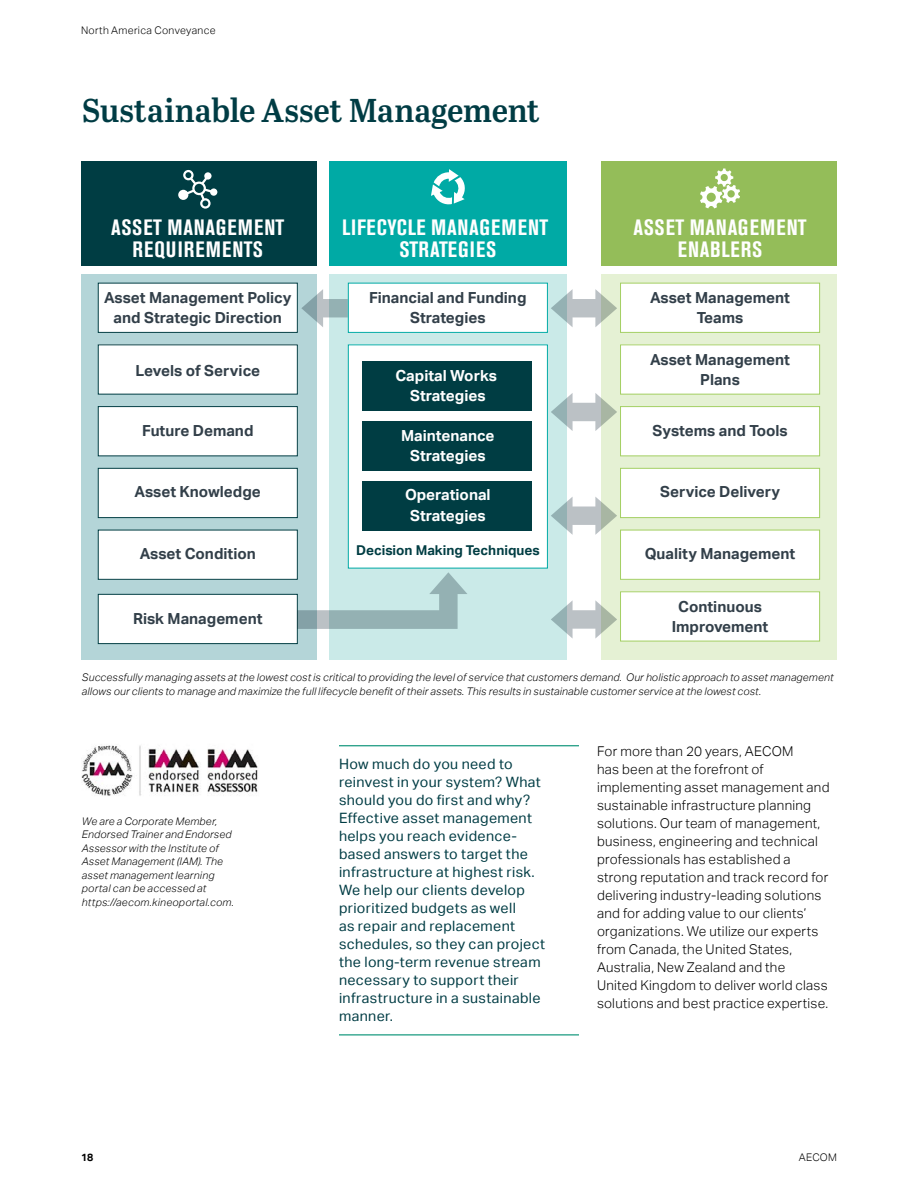
<style>
.page{position:relative;width:918px;height:1188px;background:#fff}
.page>*{position:absolute;margin:0;border:0;box-sizing:border-box;transform-origin:0 0}
.t1{font:33px "Abril Titling Sb";letter-spacing:-.005em;color:#003c44}
.t2{font:700 condensed 22.05px/22px "Akzidenz Grotesk BE";letter-spacing:.035em;color:#fff;text-align:center}
.t3{font:700 15.3px/20.4px "AECOM Sans";color:#323f49;text-align:center}
.t4{font:700 15.3px/20.4px "AECOM Sans";color:#fff;text-align:center}
.t5{font:14.25px/18px "AECOM Sans";letter-spacing:.025em;color:#003c44}
.t6{font:300 13.5px/18px "AECOM Sans";letter-spacing:.02em;color:#000}
.t7{font:700 13.5px "AECOM Sans";color:#003d43}
.t8{font:italic 300 10.5px/13.5px "AECOM Sans";letter-spacing:.015em;color:#000}
.t9{font:300 10.5px "AECOM Sans";letter-spacing:.025em;color:#000}
.t10{font:700 10.5px "AECOM Sans";color:#000}
</style>
<div class="page">
<div style="left:81px;top:274px;width:235px;height:386px;background:#b4d5d8"></div>
<div style="left:329px;top:274px;width:237px;height:386px;background:#caeae8"></div>
<div style="left:601px;top:274px;width:236px;height:386px;background:#e5f1d4"></div>
<div style="left:81px;top:162px;width:235px;height:104px;background:#003d43"></div>
<svg style="left:178px;top:170px;width:39px;height:39px"></svg>
<div style="left:329px;top:162px;width:237px;height:104px;background:#00aaa5"></div>
<svg style="left:431px;top:169px;width:34px;height:36px"></svg>
<div style="left:601px;top:162px;width:236px;height:104px;background:#94bd59"></div>
<svg style="left:700px;top:168px;width:40px;height:40px"></svg>
<svg style="left:551px;top:289px;width:66px;height:38px"></svg>
<svg style="left:551px;top:393px;width:66px;height:38px"></svg>
<svg style="left:551px;top:497px;width:66px;height:38px"></svg>
<svg style="left:551px;top:600px;width:66px;height:39px"></svg>
<svg style="left:301px;top:289px;width:47px;height:38px"></svg>
<div style="left:621px;top:283px;width:199px;height:49px;background:#fff"></div>
<div style="left:620px;top:283px;width:200px;height:50px;border:1px solid #a3cf62"></div>
<div style="left:621px;top:345px;width:199px;height:49px;background:#fff"></div>
<div style="left:620px;top:344px;width:200px;height:51px;border:1px solid #a3cf62"></div>
<div style="left:621px;top:407px;width:199px;height:49px;background:#fff"></div>
<div style="left:620px;top:406px;width:200px;height:50px;border:1px solid #a3cf62"></div>
<div style="left:621px;top:468px;width:199px;height:50px;background:#fff"></div>
<div style="left:620px;top:468px;width:200px;height:50px;border:1px solid #a3cf62"></div>
<div style="left:621px;top:530px;width:199px;height:49px;background:#fff"></div>
<div style="left:620px;top:530px;width:200px;height:50px;border:1px solid #a3cf62"></div>
<div style="left:621px;top:592px;width:199px;height:49px;background:#fff"></div>
<div style="left:620px;top:591px;width:200px;height:50px;border:1px solid #a3cf62"></div>
<div style="left:98px;top:283px;width:199px;height:49px;background:#fff"></div>
<div style="left:98px;top:283px;width:200px;height:50px;border:1px solid #003d43"></div>
<div style="left:98px;top:345px;width:199px;height:49px;background:#fff"></div>
<div style="left:98px;top:407px;width:199px;height:49px;background:#fff"></div>
<div style="left:98px;top:406px;width:200px;height:50px;border:1px solid #003d43"></div>
<div style="left:98px;top:468px;width:199px;height:50px;background:#fff"></div>
<div style="left:98px;top:468px;width:200px;height:50px;border:1px solid #003d43"></div>
<div style="left:98px;top:530px;width:199px;height:49px;background:#fff"></div>
<div style="left:98px;top:530px;width:200px;height:50px;border:1px solid #003d43"></div>
<div style="left:98px;top:594px;width:199px;height:50px;background:#fff"></div>
<div style="left:98px;top:594px;width:200px;height:50px;border:1px solid #003d43"></div>
<div style="left:348px;top:283px;width:199px;height:49px;background:#fff"></div>
<div style="left:348px;top:283px;width:200px;height:50px;border:1px solid #00aaa5"></div>
<svg style="left:297px;top:572px;width:170px;height:57px"></svg>
<div style="left:348px;top:345px;width:199px;height:223px;background:#fff"></div>
<div style="left:348px;top:344px;width:200px;height:225px;border:1px solid #00aaa5"></div>
<div style="left:362px;top:361px;width:170px;height:49px;background:#003d43"></div>
<div style="left:362px;top:421px;width:170px;height:49px;background:#003d43"></div>
<div style="left:362px;top:481px;width:170px;height:49px;background:#003d43"></div>
<img style="left:82px;top:745px;width:176px;height:51px">
<hr style="left:339px;top:745px;width:240px;height:1px;background:#008f72">
<hr style="left:339px;top:1034px;width:240px;height:1px;background:#008f72">
<p class="t9" style="left:81px;top:25px;width:136px">North America Conveyance</p>
<h1 class="t1" style="left:82px;top:87px;width:460px">Sustainable Asset Management</h1>
<h2 class="t2" style="left:111px;top:216px;width:175px">ASSET MANAGEMENT<br>REQUIREMENTS</h2>
<h2 class="t2" style="left:342px;top:216px;width:207px">LIFECYCLE MANAGEMENT<br>STRATEGIES</h2>
<h2 class="t2" style="left:633px;top:216px;width:175px">ASSET MANAGEMENT<br>ENABLERS</h2>
<p class="t3" style="left:650px;top:288px;width:141px">Asset Management<br>Teams</p>
<p class="t3" style="left:650px;top:349px;width:141px">Asset Management<br>Plans</p>
<p class="t3" style="left:652px;top:420px;width:137px">Systems and Tools</p>
<p class="t3" style="left:104px;top:288px;width:189px">Asset Management Policy and Strategic Direction</p>
<p class="t3" style="left:136px;top:361px;width:126px">Levels of Service</p>
<p class="t3" style="left:369px;top:288px;width:159px">Financial and Funding<br>Strategies</p>
<p class="t4" style="left:395px;top:366px;width:103px">Capital Works<br>Strategies</p>
<p class="t4" style="left:401px;top:426px;width:95px">Maintenance<br>Strategies</p>
<p class="t4" style="left:405px;top:485px;width:87px">Operational<br>Strategies</p>
<p class="t7" style="left:356px;top:542px;width:185px">Decision Making Techniques</p>
<p class="t3" style="left:142px;top:420px;width:113px">Future Demand</p>
<p class="t3" style="left:660px;top:481px;width:122px">Service Delivery</p>
<p class="t3" style="left:135px;top:481px;width:128px">Asset Knowledge</p>
<p class="t3" style="left:140px;top:544px;width:118px">Asset Condition</p>
<p class="t3" style="left:645px;top:544px;width:152px">Quality Management</p>
<p class="t3" style="left:672px;top:596px;width:98px">Continuous<br>Improvement</p>
<p class="t3" style="left:133px;top:608px;width:131px">Risk Management</p>
<p class="t8" style="left:82px;top:671px;width:753px">Successfully managing assets at the lowest cost is critical to providing the level of service that customers demand. Our holistic approach to asset management allows our clients to manage and maximize the full lifecycle benefit of their assets. This results in sustainable customer service at the lowest cost.</p>
<p class="t8" style="left:82px;top:814px;width:154px">We are a Corporate Member,<br>Endorsed Trainer and Endorsed<br>Assessor with the Institute of<br>Asset Management (IAM). The asset management learning portal can be accessed at https://aecom.kineoportal.com.</p>
<p class="t5" style="left:339px;top:755px;width:208px">How much do you need to reinvest in your system? What should you do first and why?<br>Effective asset management helps you reach evidence&shy;based answers to target the infrastructure at highest risk.<br>We help our clients develop prioritized budgets as well<br>as repair and replacement schedules, so they can project the long-term revenue stream necessary to support their infrastructure in a sustainable manner.</p>
<p class="t6" style="left:597px;top:742px;width:234px">For more than 20 years, AECOM<br>has been at the forefront of implementing asset management and sustainable infrastructure planning solutions. Our team of management, business, engineering and technical professionals has established a strong reputation and track record for delivering industry-leading solutions and for adding value to our clients’ organizations. We utilize our experts from Canada, the United States, Australia, New Zealand and the<br>United Kingdom to deliver world class solutions and best practice expertise.</p>
<p class="t10" style="left:81px;top:1151px;width:14px">18</p>
<p class="t9" style="left:799px;top:1151px;width:40px">AECOM</p>
</div>
